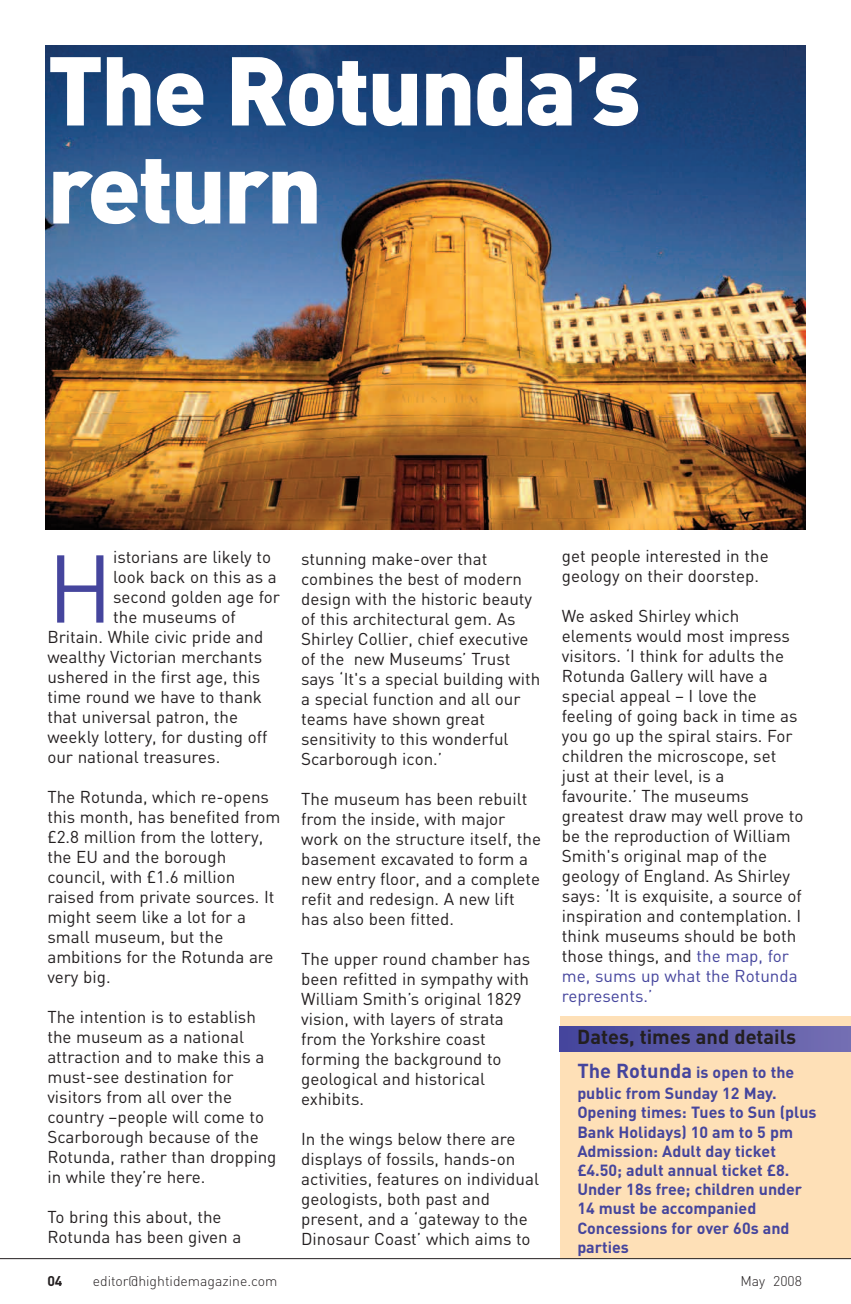
<style>
.page{position:relative;width:851px;height:1304px;background:#fff}
.page>*{position:absolute;margin:0;border:0;box-sizing:border-box;transform-origin:0 0}
.t1{font:900 96px/98px "DIN";letter-spacing:-.03em;color:#fff}
.t2{font:94.4px "DIN";color:#45459d}
.t3{font:700 20px "DIN";color:#231f20}
.t4{font:17px/20px "DIN";color:#231f20}
.t5{font:700 16px/19.2px "DIN";color:#45459d}
.t6{font:300 14px "DIN";color:#231f20}
.t7{font:700 14px "DIN";color:#231f20}
.s1{color:#45459d}
.s2{font-size:20px}
</style>
<div class="page">
<img style="left:45px;top:45px;width:760px;height:485px">
<div style="left:560px;top:1016px;width:290px;height:243px;background:#fee0b7"></div>
<div style="left:560px;top:1026px;width:290px;height:25px;background:linear-gradient(to right,#43459c,#746fb3)"></div>
<hr style="left:0;top:1258px;width:850px;height:1px;background:#231f20">
<h1 class="t1" style="left:47px;top:43px;width:594px">The Rotunda’s return</h1>
<h2 class="t2" style="left:47px;top:535px;width:67px">H</h2>
<p class="t4" style="left:113px;top:547px;width:159px">istorians are likely to</p>
<p class="t4" style="left:113px;top:567px;width:165px">look back on this as a</p>
<p class="t4" style="left:113px;top:587px;width:168px">second golden age for</p>
<p class="t4" style="left:113px;top:607px;width:124px">the museums of</p>
<p class="t4" style="left:47px;top:627px;width:217px">Britain. While civic pride and</p>
<p class="t4" style="left:47px;top:647px;width:216px">wealthy Victorian merchants</p>
<p class="t4" style="left:47px;top:667px;width:214px">ushered in the first age, this</p>
<p class="t4" style="left:47px;top:687px;width:216px">time round we have to thank</p>
<p class="t4" style="left:47px;top:707px;width:192px">that universal patron, the</p>
<p class="t4" style="left:47px;top:727px;width:221px">weekly lottery, for dusting off</p>
<p class="t4" style="left:47px;top:747px;width:174px">our national treasures.</p>
<p class="t4" style="left:47px;top:787px;width:234px">The Rotunda, which re-opens this month, has benefited from £2.8 million from the lottery, the EU and the borough council, with £1.6 million raised from private sources. It might seem like a lot for a small museum, but the ambitions for the Rotunda are very big.</p>
<p class="t4" style="left:47px;top:1007px;width:230px">The intention is to establish the museum as a national attraction and to make this a must-see destination for visitors from all over the country –people will come to<br>Scarborough because of the<br>Rotunda, rather than dropping in while they’re here.</p>
<p class="t4" style="left:47px;top:1207px;width:195px">To bring this about, the<br>Rotunda has been given a</p>
<p class="t4" style="left:301px;top:549px;width:240px">stunning make-over that combines the best of modern design with the historic beauty of this architectural gem. As<br>Shirley Collier, chief executive of the new Museums’ Trust says ‘It's a special building with a special function and all our teams have shown great sensitivity to this wonderful<br>Scarborough icon.’</p>
<p class="t4" style="left:301px;top:789px;width:241px">The museum has been rebuilt from the inside, with major work on the structure itself, the basement excavated to form a new entry floor, and a complete refit and redesign. A new lift has also been fitted.</p>
<p class="t4" style="left:301px;top:949px;width:230px">The upper round chamber has been refitted in sympathy with<br>William Smith’s original 1829 vision, with layers of strata from the Yorkshire coast forming the background to geological and historical exhibits.</p>
<p class="t4" style="left:301px;top:1129px;width:239px">In the wings below there are displays of fossils, hands-on activities, features on individual geologists, both past and present, and a ‘gateway to the<br>Dinosaur Coast’ which aims to</p>
<p class="t4" style="left:562px;top:546px;width:208px">get people interested in the geology on their doorstep.</p>
<p class="t4" style="left:562px;top:606px;width:243px">We asked Shirley which elements would most impress visitors. ‘I think for adults the<br>Rotunda Gallery will have a special appeal – I love the feeling of going back in time as you go up the spiral stairs. For children the microscope, set just at their level, is a favourite.’ The museums greatest draw may well prove to be the reproduction of William<br>Smith's original map of the geology of England. As Shirley says: ‘It is exquisite, a source of inspiration and contemplation. I think museums should be both those things, and <span class="s1">the map, for me, sums up what the Rotunda represents.’</span></p>
<p class="t3" style="left:577px;top:1026px;width:220px">Dates, times and details</p>
<p class="t5" style="left:577px;top:1063px;width:218px;line-height:20.8px"><span class="s2">The Rotunda</span> is open to the public from Sunday 12 May.</p>
<p class="t5" style="left:577px;top:1103px;width:241px">Opening times: Tues to Sun (plus<br>Bank Holidays) 10 am to 5 pm<br>Admission: Adult day ticket £4.50; adult annual ticket £8.<br>Under 18s free; children under<br>14 must be accompanied<br>Concessions for over 60s and parties</p>
<p class="t7" style="left:47px;top:1273px;width:17px">04</p>
<p class="t6" style="left:93px;top:1273px;width:186px">editor@hightidemagazine.com</p>
<p class="t6" style="left:740px;top:1273px;width:63px">May 2008</p>
</div>
